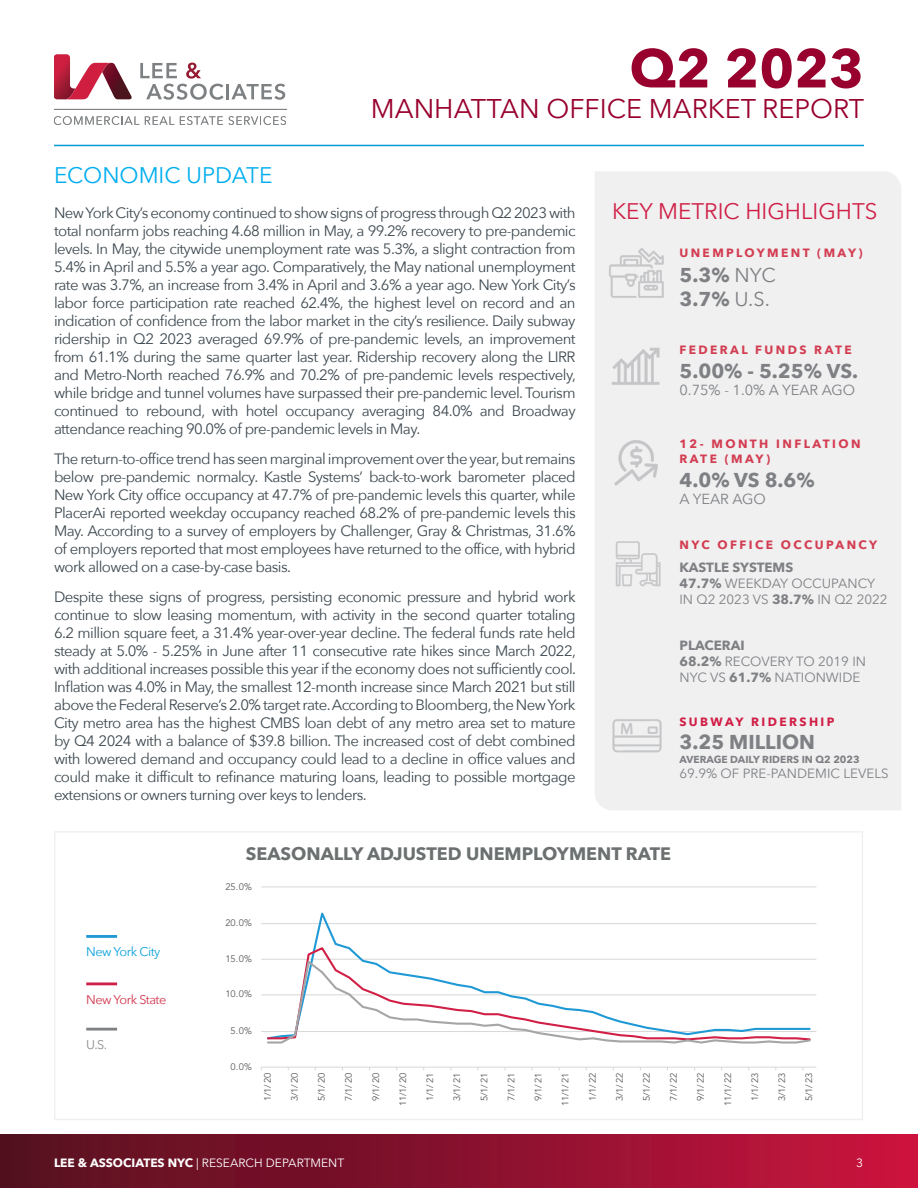
<style>
.page{position:relative;width:918px;height:1188px;background:#fff}
.page>*{position:absolute;margin:0;border:0;box-sizing:border-box;transform-origin:0 0}
.Doc_Title_2{font:700 54px "Avenir Next";color:#98012d}
.Doc_Title_2-2{font:27px "Avenir Next";color:#98012d}
.Body_Copy{font:22.5px "Avenir Next";color:#cf1f46}
.Body_Copy-2{font:22.5px "Avenir Next";color:#00aeef}
.Body_Copy-3{font:700 19.95px/24px "Avenir Next";color:#7e8083}
.t1{font:700 18px "Avenir Next";color:#6c7070}
.Body_Copy-4{font:15px/18px "Avenir Next";letter-spacing:-.04em;color:#3e4950;text-align:justify}
.Body_Copy-5{font:14.55px "Avenir Next";color:#7e8083}
.Body_Copy-6{font:13.35px/16px "Avenir Next";color:#7e8083}
.Body_Copy-7{font:12.75px "Avenir Next";letter-spacing:-.04em;color:#d2354d}
.Body_Copy-8{font:12.75px "Avenir Next";letter-spacing:-.04em;color:#0ba1dc}
.Body_Copy-9{font:12.75px "Avenir Next";color:#8a8c8f}
.Body_Copy-10{font:700 12px/14.4px "Avenir Next";letter-spacing:.2em;color:#d33d51}
.t2{font:12px "Avenir Next";color:#fff}
.Body_Copy-11{font:700 12px "Avenir Next";letter-spacing:.2em;color:#d11e46}
.Body_Copy-12{font:700 10.2px "Avenir Next";color:#7e8083}
.t3{font:9.45px "Avenir";color:#595959}
.s1{font-weight:400}
.s2{font-weight:700}
</style>
<div class="page">
<div style="left:0;top:1134px;width:918px;height:54px;background:linear-gradient(to right,#51101e,#c7133e)"></div>
<div style="left:595px;top:171px;width:306px;height:639px;background:#f0f0f1"></div>
<svg style="left:140px;top:63px;width:84px;height:37px"></svg>
<hr style="left:226px;top:84px;width:3px;height:15px;background:#7e8183">
<svg style="left:231px;top:84px;width:54px;height:16px"></svg>
<svg style="left:54px;top:54px;width:78px;height:45px"></svg>
<hr style="left:54px;top:109px;width:233px;height:1px;background:#7e8183">
<svg style="left:54px;top:116px;width:85px;height:9px"></svg>
<svg style="left:145px;top:116px;width:29px;height:9px"></svg>
<svg style="left:180px;top:116px;width:106px;height:9px"></svg>
<hr style="left:54px;top:145px;width:810px;height:1px;background:#069ad9">
<hr style="left:86px;top:983px;width:31px;height:2px;background:#cf1f46">
<hr style="left:86px;top:1028px;width:31px;height:3px;background:#7e8083">
<hr style="left:86px;top:935px;width:31px;height:3px;background:#1f98d5">
<img style="left:608px;top:714px;width:61px;height:54px">
<img style="left:604px;top:245px;width:68px;height:56px">
<img style="left:609px;top:342px;width:58px;height:47px">
<img style="left:605px;top:436px;width:64px;height:53px">
<img style="left:608px;top:538px;width:57px;height:54px">
<svg style="left:260px;top:886px;width:557px;height:185px"></svg>
<p class="Doc_Title_2" style="left:630px;top:22px;width:236px">Q2 2023</p>
<p class="Body_Copy-2" style="left:54px;top:156px;width:220px">ECONOMIC UPDATE</p>
<p class="Doc_Title_2-2" style="left:371px;top:85px;width:495px">MANHATTAN OFFICE MARKET REPORT</p>
<p class="Body_Copy-4" style="left:54px;top:203px;width:524px">New York City’s economy continued to show signs of progress through Q2 2023 with total nonfarm jobs reaching 4.68 million in May, a 99.2% recovery to pre-pandemic levels. In May, the citywide unemployment rate was 5.3%, a slight contraction from 5.4% in April and 5.5% a year ago. Comparatively, the May national unemployment rate was 3.7%, an increase from 3.4% in April and 3.6% a year ago. New York City’s labor force participation rate reached 62.4%, the highest level on record and an indication of confidence from the labor market in the city’s resilience. Daily subway ridership in Q2 2023 averaged 69.9% of pre-pandemic levels, an improvement from 61.1% during the same quarter last year. Ridership recovery along the LIRR and Metro-North reached 76.9% and 70.2% of pre-pandemic levels respectively, while bridge and tunnel volumes have surpassed their pre-pandemic level. Tourism continued to rebound, with hotel occupancy averaging 84.0% and Broadway attendance reaching 90.0% of pre-pandemic levels in May.</p>
<p class="Body_Copy-4" style="left:54px;top:449px;width:523px">The return-to-office trend has seen marginal improvement over the year, but remains below pre-pandemic normalcy. Kastle Systems’ back-to-work barometer placed New York City office occupancy at 47.7% of pre-pandemic levels this quarter, while PlacerAi reported weekday occupancy reached 68.2% of pre-pandemic levels this May. According to a survey of employers by Challenger, Gray &amp; Christmas, 31.6% of employers reported that most employees have returned to the office, with hybrid work allowed on a case-by-case basis.</p>
<p class="Body_Copy-4" style="left:54px;top:587px;width:524px">Despite these signs of progress, persisting economic pressure and hybrid work continue to slow leasing momentum, with activity in the second quarter totaling 6.2 million square feet, a 31.4% year-over-year decline. The federal funds rate held steady at 5.0% - 5.25% in June after 11 consecutive rate hikes since March 2022, with additional increases possible this year if the economy does not sufficiently cool.<br>Inflation was 4.0% in May, the smallest 12-month increase since March 2021 but still above the Federal Reserve’s 2.0% target rate. According to Bloomberg, the New York City metro area has the highest CMBS loan debt of any metro area set to mature by Q4 2024 with a balance of $39.8 billion. The increased cost of debt combined with lowered demand and occupancy could lead to a decline in office values and could make it difficult to refinance maturing loans, leading to possible mortgage extensions or owners turning over keys to lenders.</p>
<p class="Body_Copy" style="left:612px;top:192px;width:267px">KEY METRIC HIGHLIGHTS</p>
<p class="Body_Copy-10" style="left:679px;top:246px;width:185px">UNEMPLOYMENT (MAY)</p>
<p class="Body_Copy-3" style="left:679px;top:262px;width:98px">5.3% <span class="s1">NYC<br></span>3.7% <span class="s1">U.S.</span></p>
<p class="Body_Copy-10" style="left:679px;top:342px;width:174px">FEDERAL FUNDS RATE</p>
<p class="Body_Copy-3" style="left:679px;top:358px;width:180px">5.00% - 5.25% VS.</p>
<p class="Body_Copy-5" style="left:679px;top:378px;width:177px">0.75% - 1.0% A YEAR AGO</p>
<p class="Body_Copy-10" style="left:679px;top:437px;width:183px">12- MONTH INFLATION<br>RATE (MAY)</p>
<p class="Body_Copy-3" style="left:679px;top:468px;width:137px">4.0% VS 8.6%</p>
<p class="Body_Copy-5" style="left:679px;top:487px;width:88px">A YEAR AGO</p>
<p class="Body_Copy-10" style="left:679px;top:537px;width:199px">NYC OFFICE OCCUPANCY</p>
<p class="Body_Copy-6" style="left:679px;top:559px;width:210px"><span class="s2">KASTLE SYSTEMS<br>47.7%</span> WEEKDAY OCCUPANCY<br>IN Q2 2023 VS <span class="s2">38.7%</span> IN Q2 2022</p>
<p class="Body_Copy-6" style="left:679px;top:637px;width:188px"><span class="s2">PLACERAI<br>68.2%</span> RECOVERY TO 2019 IN<br>NYC VS <span class="s2">61.7%</span> NATIONWIDE</p>
<p class="Body_Copy-11" style="left:679px;top:711px;width:157px">SUBWAY RIDERSHIP</p>
<p class="Body_Copy-3" style="left:679px;top:730px;width:137px">3.25 MILLION</p>
<p class="Body_Copy-12" style="left:679px;top:751px;width:182px">AVERAGE DAILY RIDERS IN Q2 2023</p>
<p class="Body_Copy-6" style="left:679px;top:765px;width:211px">69.9% OF PRE-PANDEMIC LEVELS</p>
<p class="t1" style="left:246px;top:838px;width:427px">SEASONALLY ADJUSTED UNEMPLOYMENT RATE</p>
<p class="t3" style="left:225px;top:881px;width:28px">25.0%</p>
<p class="Body_Copy-8" style="left:86px;top:941px;width:76px">New York City</p>
<p class="Body_Copy-7" style="left:86px;top:989px;width:82px">New York State</p>
<p class="Body_Copy-9" style="left:86px;top:1034px;width:22px">U.S.</p>
<p class="t3" style="left:225px;top:917px;width:28px">20.0%</p>
<p class="t3" style="left:225px;top:953px;width:28px">15.0%</p>
<p class="t3" style="left:225px;top:989px;width:28px">10.0%</p>
<p class="t3" style="left:231px;top:1025px;width:23px">5.0%</p>
<p class="t3" style="left:231px;top:1061px;width:23px">0.0%</p>
<p class="t3" style="left:262px;top:1101px;width:30px;rotate:-90deg">1/1/20</p>
<p class="t3" style="left:289px;top:1101px;width:30px;rotate:-90deg">3/1/20</p>
<p class="t3" style="left:316px;top:1101px;width:30px;rotate:-90deg">5/1/20</p>
<p class="t3" style="left:343px;top:1101px;width:30px;rotate:-90deg">7/1/20</p>
<p class="t3" style="left:370px;top:1101px;width:30px;rotate:-90deg">9/1/20</p>
<p class="t3" style="left:397px;top:1106px;width:35px;rotate:-90deg">11/1/20</p>
<p class="t3" style="left:424px;top:1101px;width:30px;rotate:-90deg">1/1/21</p>
<p class="t3" style="left:451px;top:1101px;width:30px;rotate:-90deg">3/1/21</p>
<p class="t3" style="left:478px;top:1101px;width:30px;rotate:-90deg">5/1/21</p>
<p class="t3" style="left:506px;top:1101px;width:30px;rotate:-90deg">7/1/21</p>
<p class="t3" style="left:533px;top:1101px;width:30px;rotate:-90deg">9/1/21</p>
<p class="t3" style="left:560px;top:1106px;width:35px;rotate:-90deg">11/1/21</p>
<p class="t3" style="left:587px;top:1101px;width:30px;rotate:-90deg">1/1/22</p>
<p class="t3" style="left:614px;top:1101px;width:30px;rotate:-90deg">3/1/22</p>
<p class="t3" style="left:641px;top:1101px;width:30px;rotate:-90deg">5/1/22</p>
<p class="t3" style="left:668px;top:1101px;width:30px;rotate:-90deg">7/1/22</p>
<p class="t3" style="left:695px;top:1101px;width:30px;rotate:-90deg">9/1/22</p>
<p class="t3" style="left:722px;top:1106px;width:35px;rotate:-90deg">11/1/22</p>
<p class="t3" style="left:749px;top:1101px;width:30px;rotate:-90deg">1/1/23</p>
<p class="t3" style="left:776px;top:1101px;width:30px;rotate:-90deg">3/1/23</p>
<p class="t3" style="left:803px;top:1101px;width:30px;rotate:-90deg">5/1/23</p>
<p class="t2" style="left:54px;top:1153px;width:292px"><span class="s2">LEE &amp; ASSOCIATES NYC</span> | RESEARCH DEPARTMENT</p>
<p class="t2" style="left:856px;top:1153px;width:8px">3</p>
</div>
